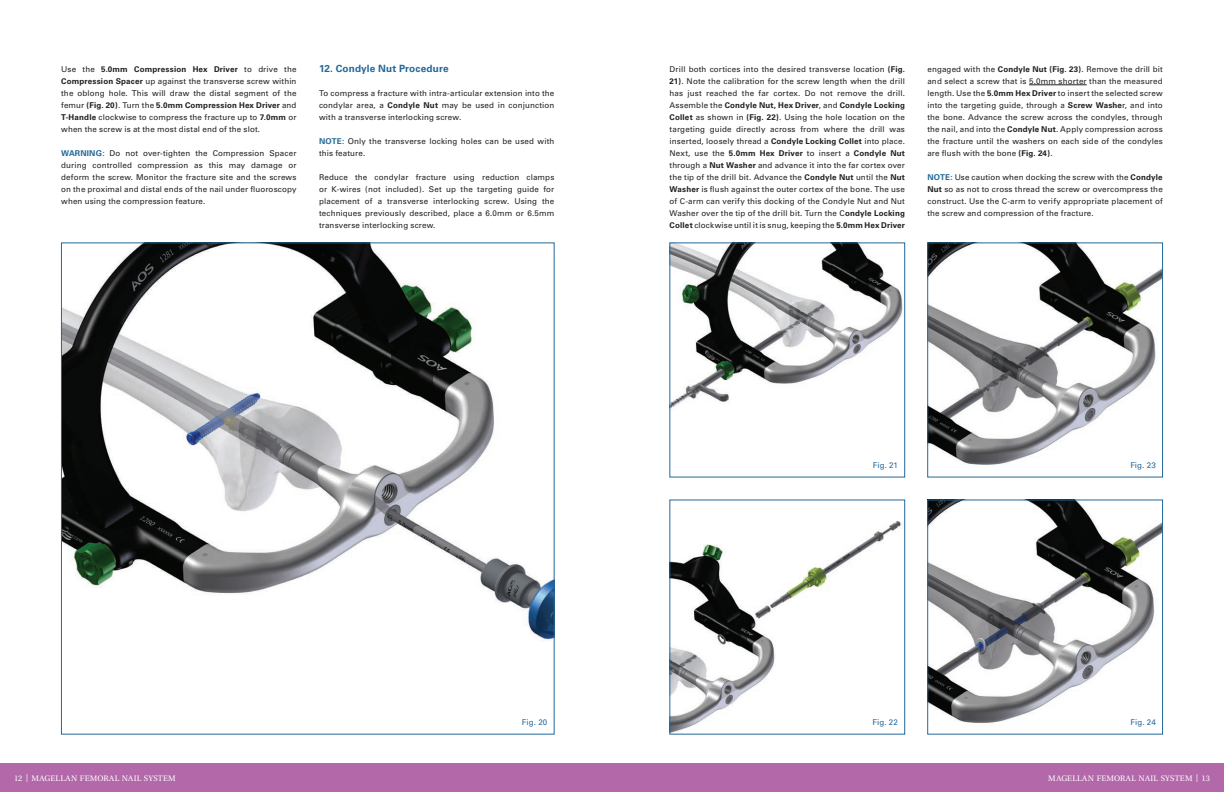
<style>
.page{position:relative;width:1224px;height:792px;background:#fff}
.page>*{position:absolute;margin:0;border:0;box-sizing:border-box;transform-origin:0 0}
.t1{font:700 10px "Univers";letter-spacing:.015em;color:#23689a}
.t2{font:8px/12px "Univers";letter-spacing:.02em;color:#231f20;text-align:justify}
.t3{font:8px "Utopia";letter-spacing:.03em;color:#fff}
.t4{font:8px "Univers";letter-spacing:.02em;color:#23689a}
.s1{font-weight:700}
.s2{font-weight:700;color:#23689a}
</style>
<div class="page">
<div style="left:0;top:764px;width:1224px;height:28px;background:#b368aa"></div>
<hr style="left:1029px;top:85px;width:58px;height:1px;background:#231f20">
<img style="left:672px;top:245px;width:231px;height:163px">
<img style="left:672px;top:520px;width:231px;height:212px">
<img style="left:63px;top:245px;width:489px;height:396px">
<img style="left:929px;top:245px;width:232px;height:220px">
<div style="left:927px;top:243px;width:236px;height:234px;border:1px solid #23689a"></div>
<img style="left:929px;top:502px;width:232px;height:221px">
<div style="left:927px;top:500px;width:236px;height:234px;border:1px solid #23689a"></div>
<p class="t2" style="left:61px;top:63px;width:237px">Use the <span class="s1">5.0mm Compression Hex Driver</span> to drive the <span class="s1">Compression Spacer</span> up against the transverse screw within the oblong hole. This will draw the distal segment of the femur <span class="s1">(Fig. 20)</span>. Turn the <span class="s1">5.0mm Compression Hex Driver</span> and <span class="s1">T-Handle</span> clockwise to compress the fracture up to <span class="s1">7.0mm</span> or when the screw is at the most distal end of the slot.</p>
<p class="t2" style="left:61px;top:147px;width:237px"><span class="s2">WARNING:</span> Do not over-tighten the Compression Spacer during controlled compression as this may damage or deform the screw. Monitor the fracture site and the screws on the proximal and distal ends of the nail under fluoroscopy when using the compression feature.</p>
<p class="t1" style="left:319px;top:63px;width:131px">12. Condyle Nut Procedure</p>
<p class="t2" style="left:319px;top:87px;width:237px">To compress a fracture with intra-articular extension into the condylar area, a <span class="s1">Condyle Nut</span> may be used in conjunction with a transverse interlocking screw.</p>
<p class="t2" style="left:319px;top:135px;width:237px"><span class="s2">NOTE:</span> Only the transverse locking holes can be used with this feature.</p>
<p class="t2" style="left:319px;top:171px;width:237px">Reduce the condylar fracture using reduction clamps or K-wires (not included). Set up the targeting guide for placement of a transverse interlocking screw. Using the techniques previously described, place a 6.0mm or 6.5mm transverse interlocking screw.</p>
<p class="t4" style="left:522px;top:718px;width:27px">Fig. 20</p>
<p class="t2" style="left:670px;top:63px;width:237px">Drill both cortices into the desired transverse location <span class="s1">(Fig.<br>21)</span>. Note the calibration for the screw length when the drill has just reached the far cortex. Do not remove the drill.<br>Assemble the <span class="s1">Condyle Nut, Hex Driver</span>, and <span class="s1">Condyle Locking Collet</span> as shown in <span class="s1">(Fig. 22)</span>. Using the hole location on the targeting guide directly across from where the drill was inserted, loosely thread a <span class="s1">Condyle Locking Collet</span> into place.<br>Next, use the <span class="s1">5.0mm Hex Driver</span> to insert a <span class="s1">Condyle Nut </span>through a <span class="s1">Nut Washer</span> and advance it into the far cortex over the tip of the drill bit. Advance the <span class="s1">Condyle Nut</span> until the <span class="s1">Nut Washer</span> is flush against the outer cortex of the bone. The use of C-arm can verify this docking of the Condyle Nut and Nut Washer over the tip of the drill bit. Turn the C<span class="s1">ondyle Locking Collet</span> clockwise until it is snug, keeping the <span class="s1">5.0mm Hex Driver</span></p>
<p class="t2" style="left:927px;top:63px;width:237px">engaged with the <span class="s1">Condyle Nut (Fig. 23)</span>. Remove the drill bit and select a screw that is 5.0mm shorter than the measured length. Use the <span class="s1">5.0mm Hex Driver</span> to insert the selected screw into the targeting guide, through a <span class="s1">Screw Washe</span>r, and into the bone. Advance the screw across the condyles, through the nail, and into the <span class="s1">Condyle Nut</span>. Apply compression across the fracture until the washers on each side of the condyles are flush with the bone <span class="s1">(Fig. 24)</span>.</p>
<p class="t2" style="left:927px;top:171px;width:237px"><span class="s2">NOTE:</span> Use caution when docking the screw with the <span class="s1">Condyle Nut</span> so as not to cross thread the screw or overcompress the construct. Use the C-arm to verify appropriate placement of the screw and compression of the fracture.</p>
<p class="t4" style="left:873px;top:461px;width:27px">Fig. 21</p>
<p class="t4" style="left:873px;top:718px;width:27px">Fig. 22</p>
<p class="t4" style="left:1130px;top:461px;width:27px">Fig. 23</p>
<p class="t4" style="left:1131px;top:718px;width:27px">Fig. 24</p>
<p class="t3" style="left:14px;top:774px;width:163px">12 | MAGELLAN FEMORAL NAIL SYSTEM</p>
<p class="t3" style="left:1048px;top:774px;width:163px">MAGELLAN FEMORAL NAIL SYSTEM | 13</p>
</div>
